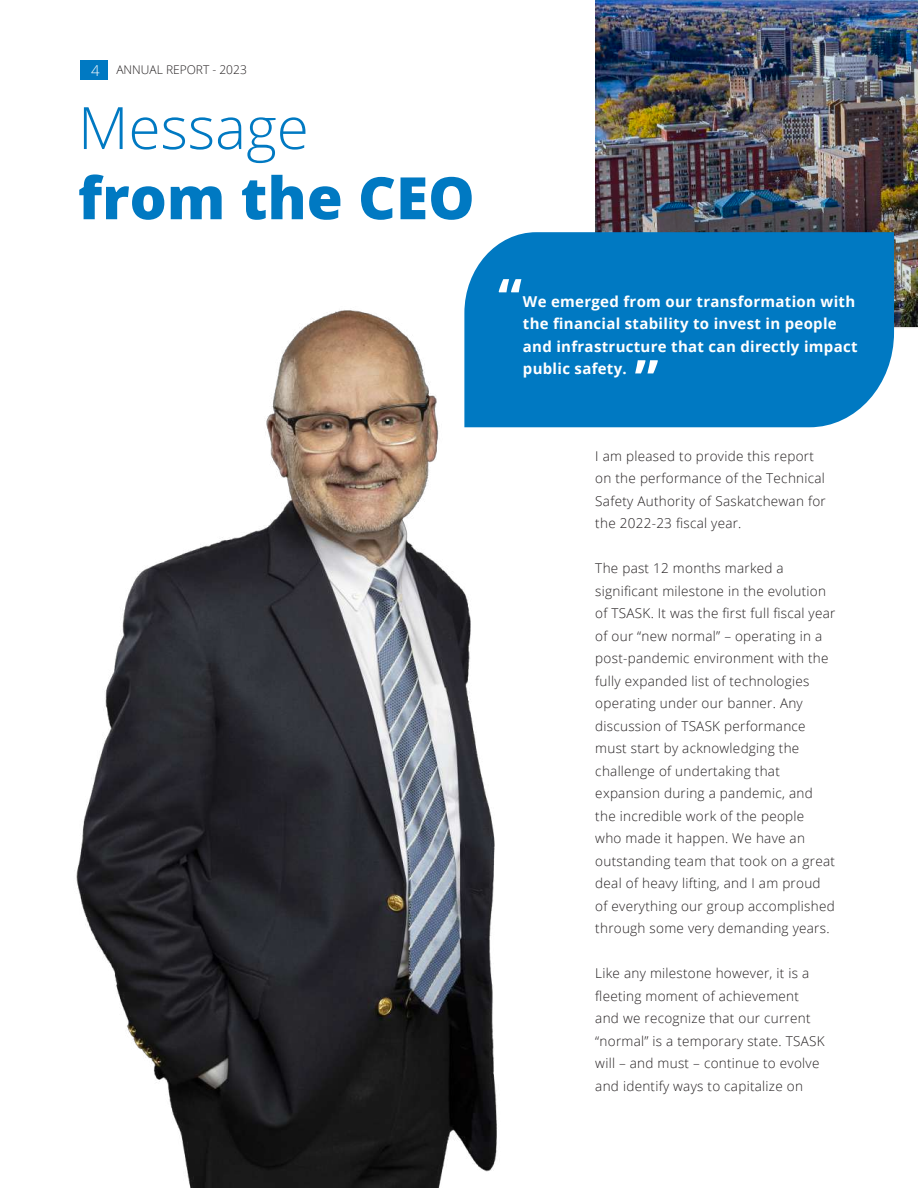
<style>
.page{position:relative;width:918px;height:1188px;background:#fff}
.page>*{position:absolute;margin:0;border:0;box-sizing:border-box;transform-origin:0 0}
.t1{font:800 58.5px "Open Sans";color:#0079c2}
.t2{font:300 58.5px "Open Sans";color:#0079c2}
.t3{font:700 54px "Open Sans";color:#fff}
.t4{font:700 15px/22.5px "Open Sans";letter-spacing:.02em;color:#fff}
.t5{font:300 13.5px/22.5px "Open Sans";letter-spacing:.02em;color:#231f20}
.t6{font:300 12px "Open Sans";color:#231f20}
.s1{font-size:15px;color:#fff}
</style>
<div class="page">
<img style="left:595px;top:0;width:323px;height:328px">
<div style="left:536px;top:232px;width:358px;height:195px;background:#0079c2"></div>
<img style="left:76px;top:232px;width:460px;height:956px">
<div style="left:80px;top:61px;width:28px;height:19px;background:#0079c2"></div>
<p class="t6" style="left:91px;top:61px;width:157px"><span class="s1">4</span> ANNUAL REPORT - 2023</p>
<h1 class="t2" style="left:78px;top:88px;width:232px">Message</h1>
<h1 class="t1" style="left:78px;top:153px;width:398px">from the CEO</h1>
<h2 class="t3" style="left:498px;top:260px;width:26px">“</h2>
<p class="t4" style="left:523px;top:290px;width:336px">We emerged from our transformation with the financial stability to invest in people and infrastructure that can directly impact public safety.</p>
<h2 class="t3" style="left:634px;top:341px;width:26px">”</h2>
<p class="t5" style="left:595px;top:444px;width:232px">I am pleased to provide this report on the performance of the Technical Safety Authority of Saskatchewan for the 2022-23 fiscal year.</p>
<p class="t5" style="left:595px;top:557px;width:242px">The past 12 months marked a significant milestone in the evolution of TSASK. It was the first full fiscal year of our “new normal” – operating in a post-pandemic environment with the fully expanded list of technologies operating under our banner. Any discussion of TSASK performance must start by acknowledging the challenge of undertaking that expansion during a pandemic, and the incredible work of the people<br>who made it happen. We have an outstanding team that took on a great deal of heavy lifting, and I am proud of everything our group accomplished through some very demanding years.</p>
<p class="t5" style="left:595px;top:962px;width:231px">Like any milestone however, it is a fleeting moment of achievement and we recognize that our current “normal” is a temporary state. TSASK will – and must – continue to evolve and identify ways to capitalize on</p>
</div>
